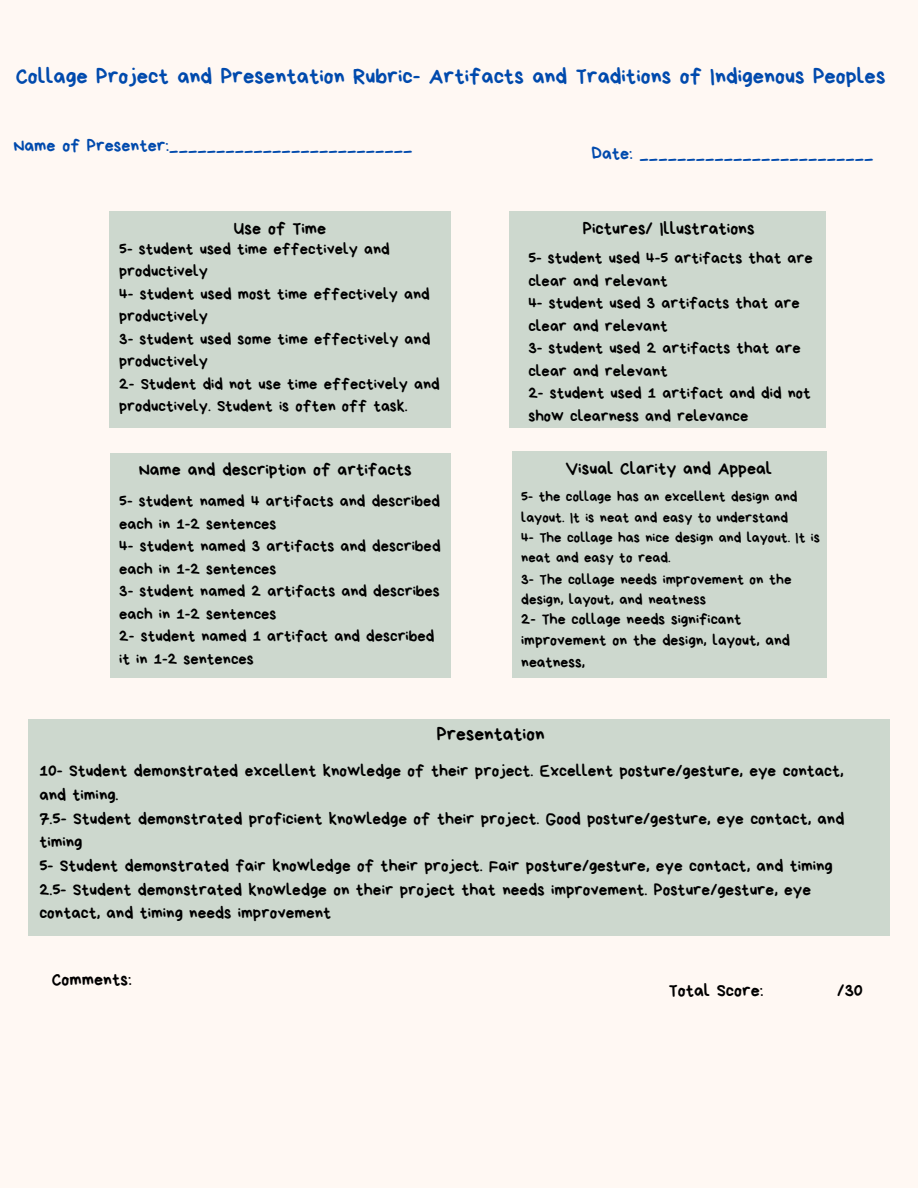
<style>
.page{position:relative;width:918px;height:1188px;background:#fff8f3}
.page>*{position:absolute;margin:0;border:0;box-sizing:border-box;transform-origin:0 0}
.t1{font:22.5px "Bryndan Write";color:#004aad}
.t2{font:19.5px "Bryndan Write";color:#000}
.t3{font:18px "Bryndan Write";color:#000}
.t4{font:18px "Bryndan Write";color:#004aad}
.t5{font:17.25px/23.7px "Bryndan Write";color:#000}
.t6{font:16.5px/22.5px "Bryndan Write";color:#000}
.t7{font:15.75px/21.3px "Bryndan Write";color:#000}
.t8{font:15px/20.2px "Bryndan Write";color:#000}
.t9{font:14.7px/20.2px "Bryndan Write";color:#000}
</style>
<div class="page">
<div style="left:110px;top:211px;width:341px;height:216px;background:#cdd8ce"></div>
<div style="left:110px;top:453px;width:340px;height:224px;background:#cdd8ce"></div>
<div style="left:510px;top:211px;width:316px;height:216px;background:#cdd8ce"></div>
<div style="left:512px;top:451px;width:314px;height:226px;background:#cdd8ce"></div>
<div style="left:29px;top:720px;width:860px;height:216px;background:#cdd8ce"></div>
<h1 class="t1" style="left:16px;top:65px;width:871px">Collage Project and Presentation Rubric- Artifacts and Traditions of Indigenous Peoples</h1>
<h2 class="t4" style="left:13px;top:136px;width:401px">Name of Presenter:__________________________</h2>
<h2 class="t3" style="left:234px;top:219px;width:94px">Use of Time</h2>
<h2 class="t6" style="left:119px;top:238px;width:322px">5- student used time effectively and productively<br>4- student used most time effectively and productively<br>3- student used some time effectively and productively<br>2- Student did not use time effectively and productively. Student is often off task.</h2>
<h2 class="t3" style="left:139px;top:461px;width:274px">Name and description of artifacts</h2>
<h3 class="t6" style="left:119px;top:490px;width:323px">5- student named 4 artifacts and described each in 1-2 sentences<br>4- student named 3 artifacts and described each in 1-2 sentences<br>3- student named 2 artifacts and describes each in 1-2 sentences<br>2- student named 1 artifact and described it in 1-2 sentences</h3>
<h2 class="t4" style="left:592px;top:145px;width:284px">Date: _________________________</h2>
<h2 class="t3" style="left:583px;top:219px;width:173px">Pictures/ Illustrations</h2>
<h3 class="t6" style="left:528px;top:247px;width:286px">5- student used 4-5 artifacts that are clear and relevant<br>4- student used 3 artifacts that are clear and relevant<br>3- student used 2 artifacts that are clear and relevant<br>2- student used 1 artifact and did not show clearness and relevance</h3>
<h2 class="t3" style="left:566px;top:459px;width:208px">Visual Clarity and Appeal</h2>
<h3 class="t9" style="left:521px;top:487px;width:278px">5- the collage has an excellent design and layout. It is neat and easy to understand</h3>
<h2 class="t9" style="left:521px;top:527px;width:300px">4- The collage has nice design and layout. It is neat and easy to read.</h2>
<p class="t8" style="left:521px;top:569px;width:272px">3- The collage needs improvement on the design, layout, and neatness</p>
<p class="t7" style="left:521px;top:609px;width:270px">2- The collage needs significant improvement on the design, layout, and neatness,</p>
<p class="t2" style="left:437px;top:724px;width:109px">Presentation</p>
<p class="t5" style="left:39px;top:759px;width:807px">10- Student demonstrated excellent knowledge of their project. Excellent posture/gesture, eye contact, and timing.<br>7.5- Student demonstrated proficient knowledge of their project. Good posture/gesture, eye contact, and timing<br>5- Student demonstrated fair knowledge of their project. Fair posture/gesture, eye contact, and timing 2.5- Student demonstrated knowledge on their project that needs improvement. Posture/gesture, eye contact, and timing needs improvement</p>
<h2 class="t3" style="left:52px;top:971px;width:81px">Comments:</h2>
<h3 class="t3" style="left:669px;top:981px;width:96px">Total Score:</h3>
<h3 class="t3" style="left:837px;top:981px;width:27px">/30</h3>
</div>
